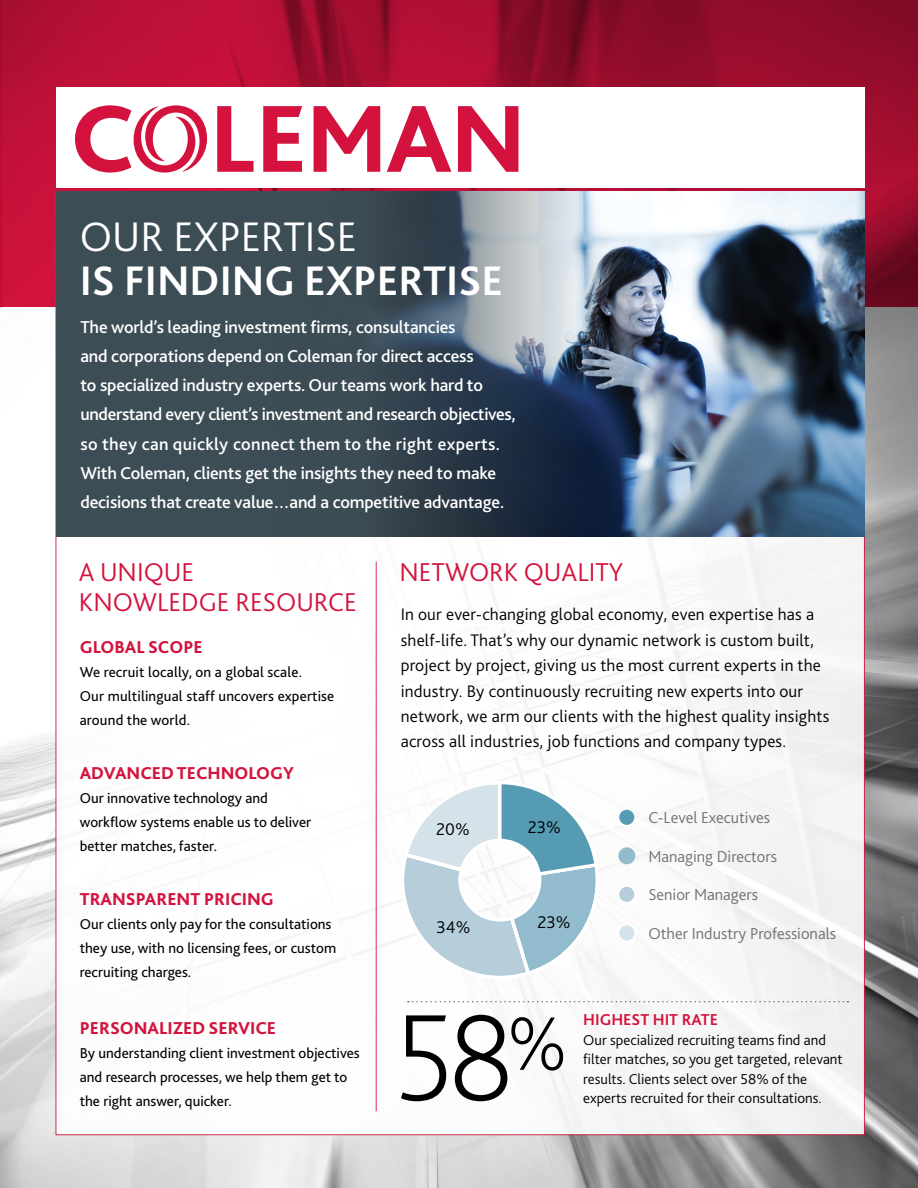
<style>
.page{position:relative;width:918px;height:1188px;background:#fff}
.page>*{position:absolute;margin:0;border:0;box-sizing:border-box;transform-origin:0 0}
.t1{font:200 128.4px "Bliss 2";color:#000;scale:.96 1}
.t2{font:700 43.2px "Bliss 2";color:#fff}
.t3{font:300 43.2px "Bliss 2";color:#fff}
.t4{font:300 27px/30px "Bliss 2";color:#d3133e}
.t5{font:500 18px/29.2px "Bliss 2";letter-spacing:-.01em;color:#fff}
.t6{font:800 18px "Bliss 2";color:#d3133e}
.t7{font:300 17.85px "Bliss 2";color:#000}
.t8{font:300 17.55px/25.5px "Bliss 2";letter-spacing:.01em;color:#000}
.t9{font:300 16.65px "Bliss 2";color:#717275}
.t10{font:700 16.5px "Bliss 2";color:#d3133e}
.t11{font:15px/24px "Bliss 2";color:#000}
.t12{font:300 15px/19.5px "Bliss 2";color:#000}
</style>
<div class="page">
<img style="left:0;top:307px;width:918px;height:881px">
<svg style="left:1px;top:0;width:917px;height:307px"></svg>
<img style="left:0;top:0;width:1px;height:307px">
<div style="left:56px;top:191px;width:809px;height:944px;background:#fff;border:1px solid #d3133e"></div>
<div style="left:56px;top:87px;width:808px;height:101px;background:#fff"></div>
<svg style="left:75px;top:105px;width:443px;height:68px"></svg>
<svg style="left:408px;top:1001px;width:440px;height:1px"></svg>
<hr style="left:376px;top:562px;width:1px;height:549px;background:#d3133e">
<div style="left:56px;top:191px;width:808px;height:345px;background:#3d4d56"></div>
<img style="left:378px;top:191px;width:487px;height:345px">
<svg style="left:400px;top:780px;width:448px;height:204px"></svg>
<div style="left:618px;top:809px;width:17px;height:17px;background:#569bb4;border-radius:50%"></div>
<div style="left:617px;top:808px;width:19px;height:19px;border:2px solid #fff;border-radius:50%"></div>
<div style="left:618px;top:847px;width:17px;height:17px;background:#92bbcd;border-radius:50%"></div>
<div style="left:617px;top:885px;width:19px;height:19px;background:#b5ceda;border:2px solid #fff;border-radius:50%"></div>
<div style="left:617px;top:924px;width:19px;height:18px;background:#d4e2e9;border:2px solid #fff;border-radius:50%"></div>
<h2 class="t3" style="left:80px;top:210px;width:279px">OUR EXPERTISE</h2>
<h2 class="t2" style="left:80px;top:254px;width:425px">IS FINDING EXPERTISE</h2>
<p class="t5" style="left:80px;top:312px;width:437px">The world’s leading investment firms, consultancies<br>and corporations depend on Coleman for direct access<br>to specialized industry experts. Our teams work hard to understand every client’s investment and research objectives, so they can quickly connect them to the right experts.<br>With Coleman, clients get the insights they need to make decisions that create value…and a competitive advantage.</p>
<h3 class="t4" style="left:79px;top:557px;width:279px">A UNIQUE<br>KNOWLEDGE RESOURCE</h3>
<p class="t6" style="left:80px;top:636px;width:124px">GLOBAL SCOPE</p>
<p class="t11" style="left:80px;top:660px;width:256px">We recruit locally, on a global scale.<br>Our multilingual staff uncovers expertise around the world.</p>
<p class="t6" style="left:80px;top:762px;width:216px">ADVANCED TECHNOLOGY</p>
<p class="t11" style="left:80px;top:786px;width:233px">Our innovative technology and workflow systems enable us to deliver better matches, faster.</p>
<p class="t6" style="left:80px;top:888px;width:196px">TRANSPARENT PRICING</p>
<p class="t11" style="left:80px;top:912px;width:258px">Our clients only pay for the consultations they use, with no licensing fees, or custom recruiting charges.</p>
<p class="t6" style="left:80px;top:1017px;width:198px">PERSONALIZED SERVICE</p>
<p class="t11" style="left:80px;top:1041px;width:282px">By understanding client investment objectives and research processes, we help them get to the right answer, quicker.</p>
<h3 class="t4" style="left:400px;top:557px;width:225px">NETWORK QUALITY</h3>
<p class="t8" style="left:401px;top:601px;width:430px">In our ever-changing global economy, even expertise has a shelf-life. That’s why our dynamic network is custom built, project by project, giving us the most current experts in the industry. By continuously recruiting new experts into our network, we arm our clients with the highest quality insights across all industries, job functions and company types.</p>
<p class="t7" style="left:436px;top:818px;width:35px">20%</p>
<p class="t7" style="left:528px;top:816px;width:35px">23%</p>
<p class="t7" style="left:437px;top:916px;width:35px">34%</p>
<p class="t7" style="left:538px;top:911px;width:35px">23%</p>
<p class="t9" style="left:648px;top:807px;width:123px">C-Level Executives</p>
<p class="t9" style="left:648px;top:846px;width:130px">Managing Directors</p>
<p class="t9" style="left:648px;top:885px;width:111px">Senior Managers</p>
<p class="t9" style="left:648px;top:923px;width:189px">Other Industry Professionals</p>
<h1 class="t1" style="left:394px;top:978px;width:182px">58<sup>%</sup></h1>
<p class="t10" style="left:583px;top:1010px;width:136px">HIGHEST HIT RATE</p>
<p class="t12" style="left:583px;top:1030px;width:261px">Our specialized recruiting teams find and filter matches, so you get targeted, relevant results. Clients select over 58% of the experts recruited for their consultations.</p>
</div>
